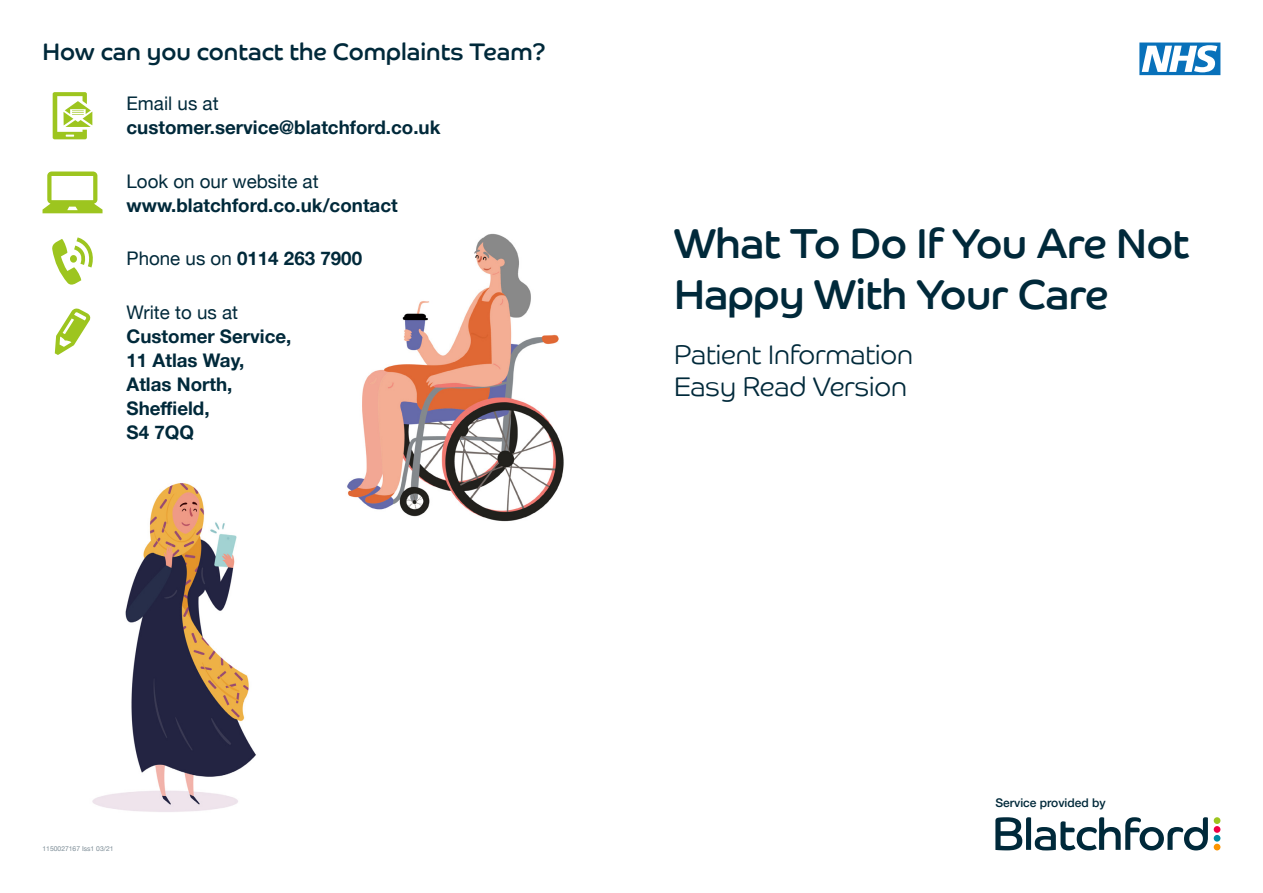
<style>
.page{position:relative;width:1263px;height:893px;background:#fff}
.page>*{position:absolute;margin:0;border:0;box-sizing:border-box;transform-origin:0 0}
.t1{font:42px/50.4px "Co Headline";letter-spacing:-.01em;color:#00293a}
.t2{font:300 27px "Co Headline";color:#00293a}
.Section_Heading_Gree{font:24px "Co Headline";color:#00293a}
.t3{font:700 18.75px/24px "Helvetica Neue";color:#00293a}
.t4{font:500 12px "Helvetica Neue";color:#00293a}
.t5{font:6.75px "Helvetica Neue";color:#7c8c96}
.s1{font-weight:400}
</style>
<div class="page">
<img style="left:347px;top:233px;width:217px;height:289px">
<img style="left:92px;top:483px;width:164px;height:329px">
<svg style="left:53px;top:92px;width:39px;height:47px"></svg>
<svg style="left:52px;top:237px;width:41px;height:48px"></svg>
<svg style="left:43px;top:171px;width:60px;height:42px"></svg>
<svg style="left:55px;top:308px;width:35px;height:47px"></svg>
<svg style="left:995px;top:817px;width:213px;height:33px"></svg>
<div style="left:1214px;top:817px;width:6px;height:7px;background:#9dc51f;border-radius:50%"></div>
<div style="left:1214px;top:826px;width:6px;height:7px;background:#f00044;border-radius:50%"></div>
<div style="left:1214px;top:835px;width:6px;height:7px;background:#008aa3;border-radius:50%"></div>
<svg style="left:1214px;top:844px;width:6px;height:6px"></svg>
<svg style="left:1139px;top:43px;width:81px;height:32px"></svg>
<p class="Section_Heading_Gree" style="left:43px;top:38px;width:505px">How can you contact the Complaints Team?</p>
<p class="t3" style="left:127px;top:92px;width:315px"><span class="s1">Email us at </span>customer.service@blatchford.co.uk</p>
<p class="t3" style="left:127px;top:169px;width:273px"><span class="s1">Look on our website at </span>www.blatchford.co.uk/contact</p>
<p class="t3" style="left:127px;top:247px;width:237px"><span class="s1">Phone us on</span> 0114 263 7900</p>
<p class="t3" style="left:127px;top:301px;width:166px"><span class="s1">Write to us at<br></span>Customer Service,<br>11 Atlas Way,<br>Atlas North,<br>Sheffield,<br>S4 7QQ</p>
<p class="t1" style="left:674px;top:219px;width:517px">What To Do If You Are Not<br>Happy With Your Care</p>
<p class="t2" style="left:674px;top:339px;width:241px">Patient Information</p>
<p class="t2" style="left:674px;top:371px;width:235px">Easy Read Version</p>
<p class="t5" style="left:43px;top:843px;width:73px">1150027167 Iss1 03/21</p>
<p class="t4" style="left:995px;top:793px;width:112px">Service provided by</p>
</div>
